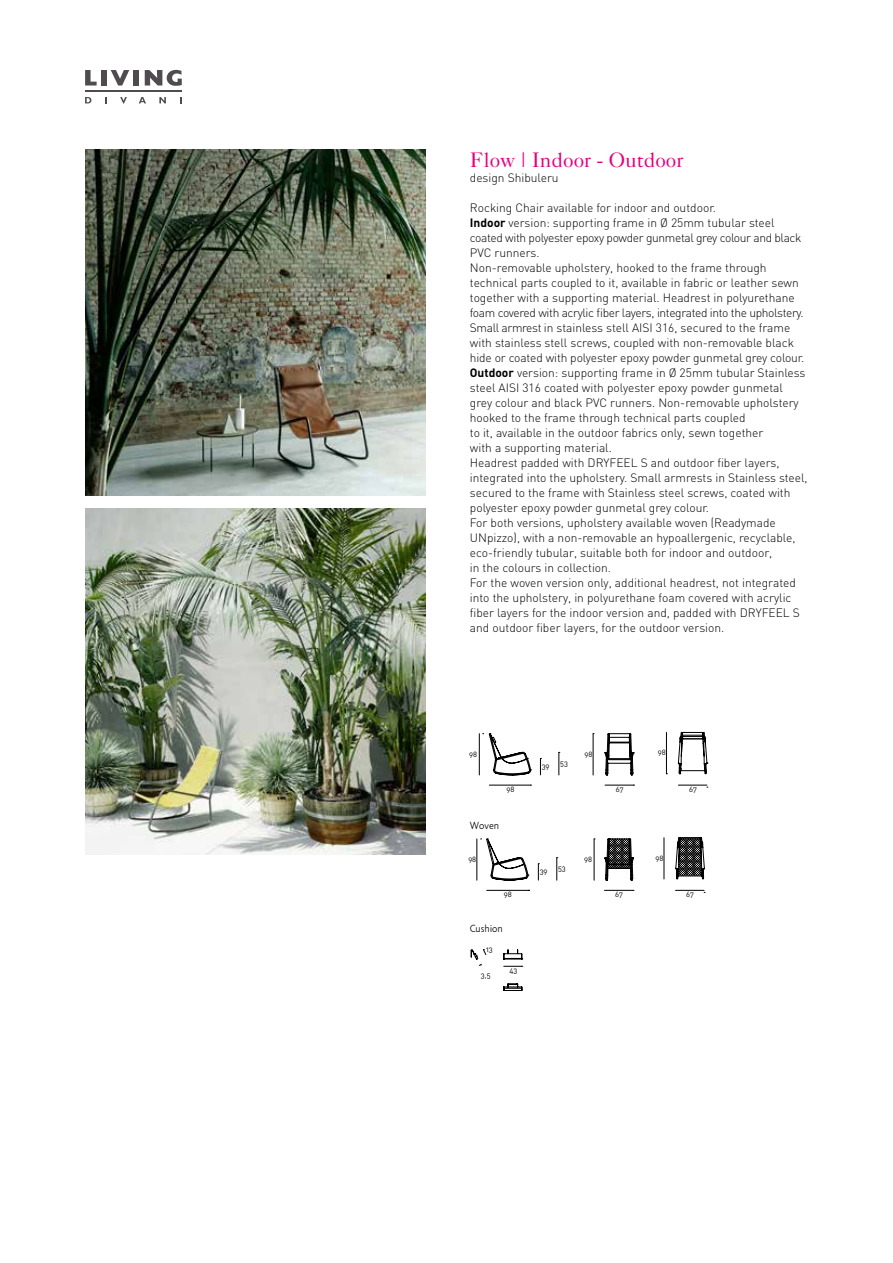
<style>
.page{position:relative;width:893px;height:1263px;background:#fff}
.page>*{position:absolute;margin:0;border:0;box-sizing:border-box;transform-origin:0 0}
.t1{font:21px "Caslon Five Forty";color:#e6007d}
.t2{font:300 12px/15px "DIN";color:#000}
.t3{font:300 10.5px "Jigsaw";color:#000}
.t4{font:7.5px "DIN Regular Alternate";color:#000}
.s1{font-weight:700}
</style>
<div class="page">
<svg style="left:85px;top:70px;width:12px;height:16px"></svg>
<div style="left:101px;top:70px;width:6px;height:16px;background:#504b4e"></div>
<svg style="left:111px;top:70px;width:18px;height:16px"></svg>
<div style="left:133px;top:70px;width:6px;height:16px;background:#504b4e"></div>
<svg style="left:145px;top:70px;width:37px;height:16px"></svg>
<hr style="left:85px;top:91px;width:97px;height:1px;background:#504b4e">
<svg style="left:180px;top:97px;width:2px;height:6px"></svg>
<svg style="left:159px;top:97px;width:7px;height:6px"></svg>
<svg style="left:120px;top:97px;width:7px;height:7px"></svg>
<svg style="left:105px;top:97px;width:2px;height:6px"></svg>
<svg style="left:85px;top:97px;width:6px;height:6px"></svg>
<svg style="left:139px;top:97px;width:7px;height:6px"></svg>
<img style="left:85px;top:508px;width:340px;height:347px">
<img style="left:85px;top:149px;width:340px;height:347px">
<hr style="left:468px;top:713px;width:99px;height:1px;background:#000">
<hr style="left:479px;top:734px;width:1px;height:41px;background:#000">
<hr style="left:489px;top:785px;width:42px;height:1px;background:#000">
<svg style="left:605px;top:785px;width:30px;height:1px"></svg>
<svg style="left:678px;top:785px;width:30px;height:3px"></svg>
<svg style="left:483px;top:732px;width:226px;height:44px"></svg>
<svg style="left:471px;top:949px;width:52px;height:42px"></svg>
<svg style="left:593px;top:837px;width:112px;height:56px"></svg>
<svg style="left:476px;top:838px;width:83px;height:53px"></svg>
<h1 class="t1" style="left:470px;top:147px;width:215px">Flow | Indoor - Outdoor</h1>
<p class="t2" style="left:470px;top:170px;width:90px">design Shibuleru</p>
<p class="t2" style="left:470px;top:200px;width:339px">Rocking Chair available for indoor and outdoor.<br><span class="s1">Indoor</span> version: supporting frame in Ø 25mm tubular steel coated with polyester epoxy powder gunmetal grey colour and black PVC runners.<br>Non-removable upholstery, hooked to the frame through technical parts coupled to it, available in fabric or leather sewn together with a supporting material. Headrest in polyurethane foam covered with acrylic fiber layers, integrated into the upholstery.<br>Small armrest in stainless stell AISI 316, secured to the frame with stainless stell screws, coupled with non-removable black hide or coated with polyester epoxy powder gunmetal grey colour.<br><span class="s1">Outdoor</span> version: supporting frame in Ø 25mm tubular Stainless steel AISI 316 coated with polyester epoxy powder gunmetal grey colour and black PVC runners. Non-removable upholstery hooked to the frame through technical parts coupled<br>to it, available in the outdoor fabrics only, sewn together<br>with a supporting material.<br>Headrest padded with DRYFEEL S and outdoor fiber layers, integrated into the upholstery. Small armrests in Stainless steel, secured to the frame with Stainless steel screws, coated with polyester epoxy powder gunmetal grey colour.<br>For both versions, upholstery available woven (Readymade UNpizzo), with a non-removable an hypoallergenic, recyclable, eco-friendly tubular, suitable both for indoor and outdoor,<br>in the colours in collection.<br>For the woven version only, additional headrest, not integrated into the upholstery, in polyurethane foam covered with acrylic fiber layers for the indoor version and, padded with DRYFEEL S and outdoor fiber layers, for the outdoor version.</p>
<p class="t4" style="left:469px;top:749px;width:9px">98</p>
<p class="t4" style="left:506px;top:784px;width:9px">98</p>
<p class="t3" style="left:470px;top:819px;width:31px">Woven</p>
<p class="t4" style="left:468px;top:854px;width:18px">9898</p>
<p class="t4" style="left:504px;top:889px;width:18px">9898</p>
<p class="t3" style="left:470px;top:922px;width:34px">Cushion</p>
<p class="t4" style="left:486px;top:945px;width:8px">13</p>
<p class="t4" style="left:481px;top:971px;width:11px">3,5</p>
<p class="t4" style="left:509px;top:965px;width:9px">43</p>
<p class="t4" style="left:542px;top:762px;width:9px">39</p>
<p class="t4" style="left:560px;top:759px;width:9px">53</p>
<p class="t4" style="left:585px;top:749px;width:9px">98</p>
<p class="t4" style="left:616px;top:784px;width:9px">67</p>
<p class="t4" style="left:575px;top:854px;width:18px">9898</p>
<p class="t4" style="left:558px;top:864px;width:18px">5353</p>
<p class="t4" style="left:540px;top:867px;width:18px">3939</p>
<p class="t4" style="left:607px;top:889px;width:18px">6767</p>
<p class="t4" style="left:658px;top:748px;width:9px">98</p>
<p class="t4" style="left:689px;top:784px;width:9px">67</p>
<p class="t4" style="left:647px;top:853px;width:18px">9898</p>
<p class="t4" style="left:678px;top:889px;width:18px">6767</p>
</div>
